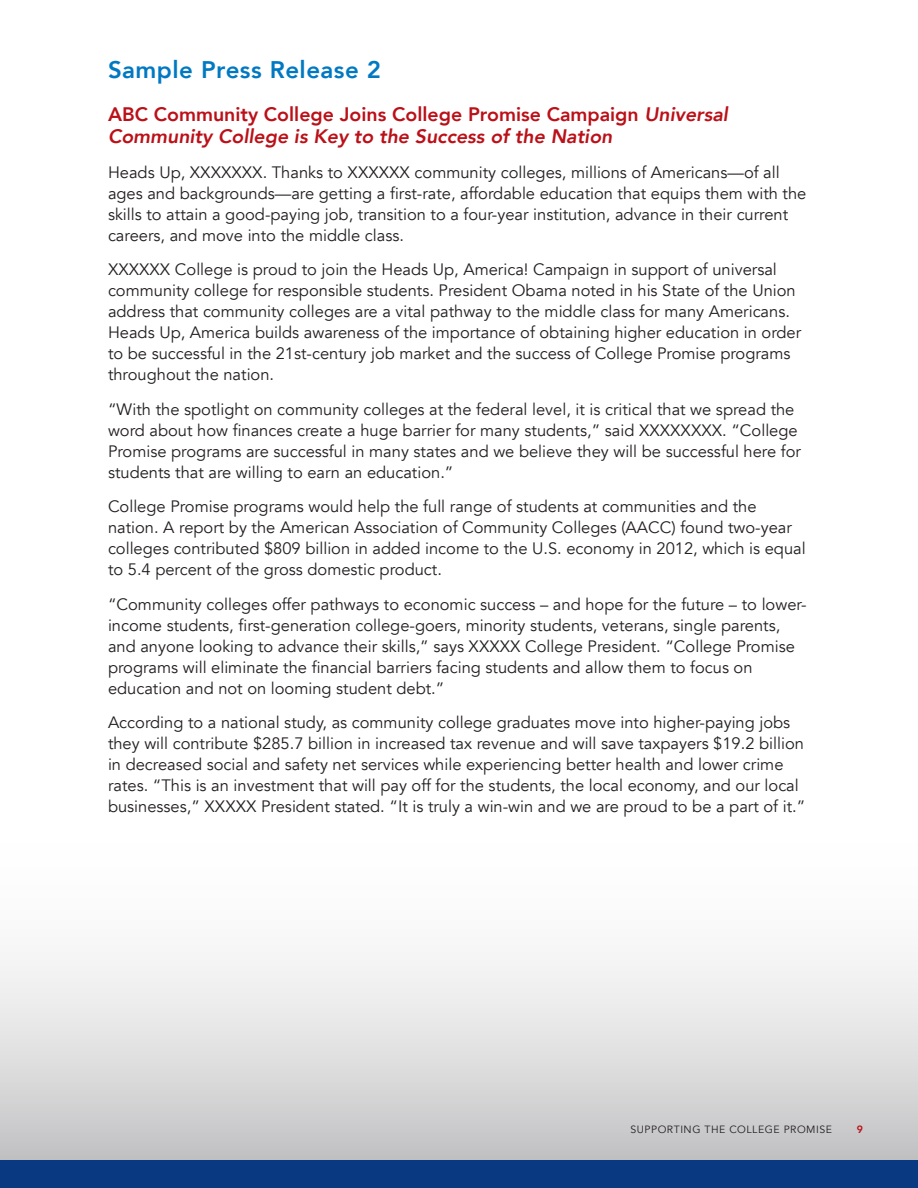
<style>
.page{position:relative;width:918px;height:1188px;background:#fff}
.page>*{position:absolute;margin:0;border:0;box-sizing:border-box;transform-origin:0 0}
.t1{font:800 24px "Avenir";letter-spacing:.02em;color:#0079c2}
.t2{font:italic 800 19.5px/22.5px "Avenir";color:#bb1018}
.t3{font:16.5px/21px "Avenir";color:#231f20}
.t4{font:10.5px "Avenir";letter-spacing:.05em;color:#231f20}
.t5{font:800 10.5px "Avenir";color:#bb1018}
.s1{font-style:normal}
</style>
<div class="page">
<div style="left:0;top:830px;width:918px;height:332px;background:linear-gradient(to bottom,#fff,#c5c5c9)"></div>
<div style="left:0;top:1161px;width:918px;height:27px;background:#083981"></div>
<h1 class="t1" style="left:108px;top:48px;width:275px">Sample Press Release 2</h1>
<p class="t2" style="left:108px;top:103px;width:622px"><span class="s1">ABC Community College Joins College Promise Campaign</span> Universal<br>Community College is Key to the Success of the Nation</p>
<p class="t3" style="left:108px;top:162px;width:700px">Heads U p, XXXXXXX. Thanks to XXXXXX community colleges, millions of Americans—of all ages and backgrounds—are getting a first-rate, affordable education that equips them with the skills to attain a good-paying job, transition to a four-year institution, advance in their current careers, and move into the middle class.</p>
<p class="t3" style="left:108px;top:259px;width:695px">XXXXXX College is proud to join the Heads U p, America! Campaign in support of universal community college for responsible students. President Obama noted in his State of the U nion address that community colleges are a vital pathway to the middle class for many Americans.<br>Heads U p, America builds awareness of the importance of obtaining higher education in order to be successful in the 21st-century job market and the success of College Promise programs throughout the nation.</p>
<p class="t3" style="left:108px;top:399px;width:695px">“With the spotlight on community colleges at the federal level, it is critical that we spread the word about how finances create a huge barrier for many students,” said XXXXXXXX. “College Promise programs are successful in many states and we believe they will be successful here for students that are willing to earn an education.”</p>
<p class="t3" style="left:108px;top:496px;width:699px">College Promise programs would help the full range of students at communities and the nation. A report by the American Association of Community Colleges (AACC) found two-year colleges contributed $809 billion in added income to the U .S. economy in 2012, which is equal to 5.4 percent of the gross domestic product.</p>
<p class="t3" style="left:108px;top:594px;width:700px">“Community colleges offer pathways to economic success – and hope for the future – to lower&shy;income students, first-generation college-goers, minority students, veterans, single parents, and anyone looking to advance their skills,” says XXXXX College President. “College Promise programs will eliminate the financial barriers facing students and allow them to focus on education and not on looming student debt.”</p>
<p class="t3" style="left:108px;top:712px;width:699px">According to a national study, as community college graduates move into higher-paying jobs they will contribute $285.7 billion in increased tax revenue and will save taxpayers $19.2 billion in decreased social and safety net services while experiencing better health and lower crime rates. “This is an investment that will pay off for the students, the local economy, and our local businesses,” XXXXX President stated. “It is truly a win-win and we are proud to be a part of it.”</p>
<p class="t4" style="left:631px;top:1123px;width:22px">Supporti</p>
<p class="t4" style="left:684px;top:1123px;width:43px">ng theco</p>
<p class="t4" style="left:747px;top:1123px;width:34px">llegepromise</p>
<p class="t5" style="left:857px;top:1119px;width:8px">9</p>
</div>
